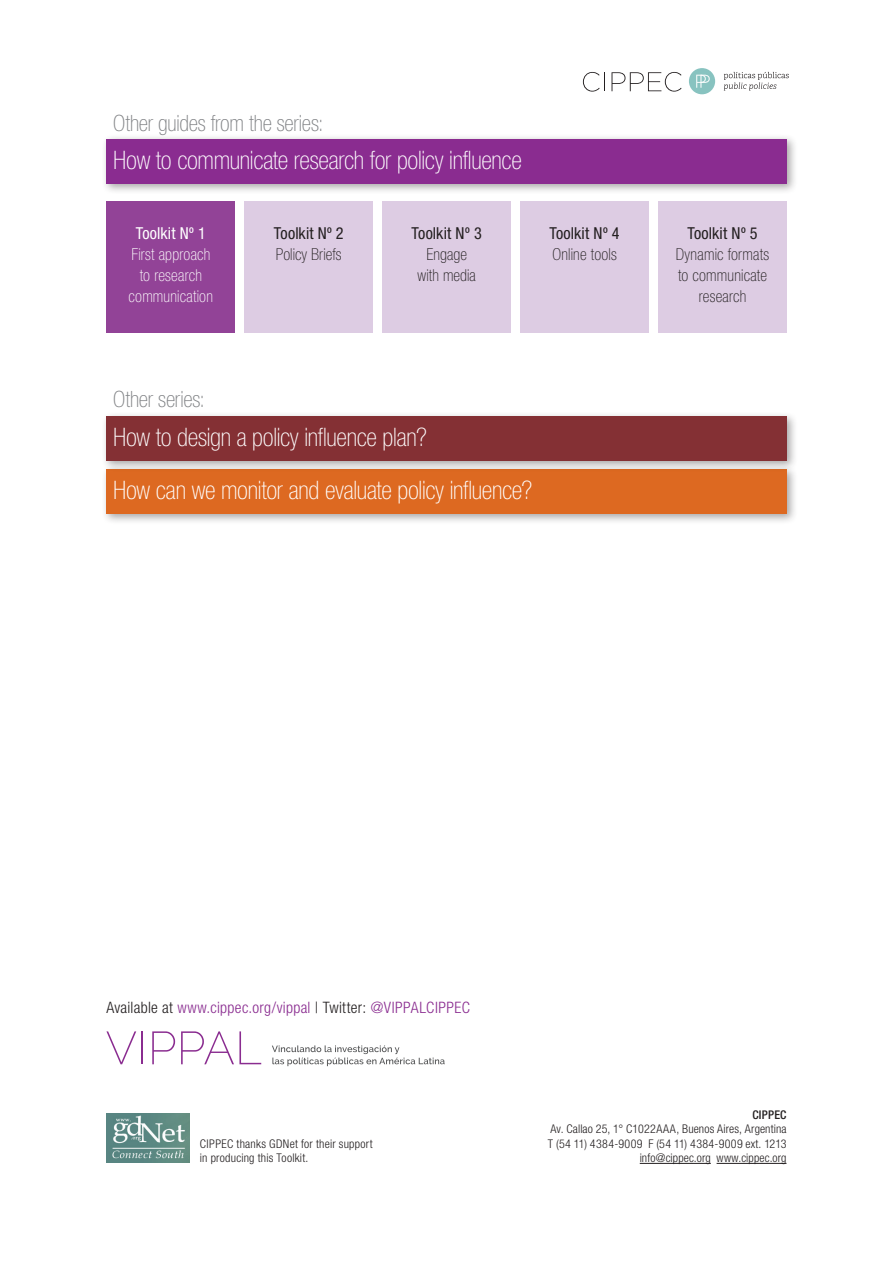
<style>
.page{position:relative;width:893px;height:1263px;background:#fff}
.page>*{position:absolute;margin:0;border:0;box-sizing:border-box;transform-origin:0 0}
.titulo_capítulo{font:100 condensed 25.5px "Helvetica Neue LT Std";letter-spacing:-.01em;color:#fff}
.titulo_capítulo-2{font:100 condensed 22.5px "Helvetica Neue LT Std";letter-spacing:-.01em;color:#808285}
.titulo_capítulo-3{font:100 condensed 16.5px/21px "Helvetica Neue LT Std";letter-spacing:.01em;color:#231f20;text-align:center}
.titulo_capítulo-4{font:condensed 16.5px "Helvetica Neue LT Std";letter-spacing:.01em;color:#231f20}
.titulo_capítulo-5{font:100 condensed 16.5px/21px "Helvetica Neue LT Std";letter-spacing:.015em;color:#fff;text-align:center}
.titulo_capítulo-6{font:condensed 16.5px "Helvetica Neue LT Std";letter-spacing:.01em;color:#fff}
.texto{font:300 condensed 15.75px "Helvetica Neue LT Std";letter-spacing:.02em;color:#8a2c90}
.texto-2{font:300 condensed 12px "Helvetica Neue LT Std";letter-spacing:.01em;color:#231f20}
.texto_viñeteado_afue{font:300 condensed 12px "Helvetica Neue LT Std";letter-spacing:.02em;color:#231f20}
.texto-3{font:300 condensed 12px "Helvetica Neue LT Std";letter-spacing:.03em;color:#231f20}
.texto-4{font:500 condensed 12px "Helvetica Neue LT Std";letter-spacing:.02em;color:#231f20}
.s1{color:#231f20}
</style>
<div class="page">
<svg style="left:583px;top:72px;width:22px;height:20px"></svg>
<svg style="left:611px;top:72px;width:71px;height:20px"></svg>
<svg style="left:724px;top:72px;width:65px;height:19px"></svg>
<div style="left:689px;top:68px;width:26px;height:26px;background:#88c3c0;border-radius:50%"></div>
<svg style="left:696px;top:75px;width:14px;height:13px"></svg>
<div style="left:382px;top:201px;width:129px;height:132px;background:#ddcce3"></div>
<div style="left:244px;top:201px;width:129px;height:132px;background:#ddcce3"></div>
<div style="left:101px;top:134px;width:697px;height:61px;background:#231f20;opacity:.4"></div>
<div style="left:107px;top:139px;width:679px;height:45px;background:#8a2c90"></div>
<hr style="left:640px;top:1163px;width:71px;height:1px;background:#231f20">
<hr style="left:717px;top:1163px;width:69px;height:1px;background:#231f20">
<img style="left:106px;top:1113px;width:84px;height:49px">
<div style="left:101px;top:464px;width:697px;height:61px;background:#231f20;opacity:.4"></div>
<div style="left:106px;top:469px;width:680px;height:45px;background:#dd6921"></div>
<div style="left:101px;top:411px;width:697px;height:61px;background:#231f20;opacity:.4"></div>
<div style="left:106px;top:416px;width:680px;height:45px;background:#843034"></div>
<svg style="left:106px;top:1031px;width:30px;height:33px"></svg>
<hr style="left:142px;top:1031px;width:1px;height:33px;background:#8a2c90">
<svg style="left:152px;top:1031px;width:23px;height:33px"></svg>
<svg style="left:181px;top:1031px;width:80px;height:33px"></svg>
<svg style="left:272px;top:1045px;width:173px;height:21px"></svg>
<div style="left:107px;top:201px;width:128px;height:132px;background:#924397"></div>
<div style="left:520px;top:201px;width:129px;height:132px;background:#ddcce3"></div>
<div style="left:658px;top:201px;width:129px;height:132px;background:#ddcce3"></div>
<p class="titulo_capítulo-2" style="left:113px;top:110px;width:212px">Other guides from the series:</p>
<p class="titulo_capítulo" style="left:113px;top:146px;width:410px">How to communicate research for policy influence</p>
<p class="titulo_capítulo-6" style="left:136px;top:224px;width:72px">Toolkit Nº 1</p>
<p class="titulo_capítulo-5" style="left:129px;top:244px;width:86px">First approach to research communication</p>
<p class="titulo_capítulo-4" style="left:274px;top:224px;width:71px">Toolkit Nº 2</p>
<p class="titulo_capítulo-3" style="left:276px;top:244px;width:67px">Policy Briefs</p>
<p class="titulo_capítulo-4" style="left:412px;top:224px;width:72px">Toolkit Nº 3</p>
<p class="titulo_capítulo-3" style="left:426px;top:244px;width:42px">Engage</p>
<p class="titulo_capítulo-3" style="left:417px;top:265px;width:60px">with media</p>
<p class="titulo_capítulo-4" style="left:549px;top:224px;width:72px">Toolkit Nº 4</p>
<p class="titulo_capítulo-3" style="left:552px;top:244px;width:66px">Online tools</p>
<p class="titulo_capítulo-2" style="left:113px;top:386px;width:93px">Other series:</p>
<p class="titulo_capítulo" style="left:113px;top:423px;width:315px">How to design a policy influence plan?</p>
<p class="titulo_capítulo" style="left:113px;top:476px;width:421px">How can we monitor and evaluate policy influence?</p>
<p class="titulo_capítulo-4" style="left:687px;top:224px;width:72px">Toolkit Nº 5</p>
<p class="titulo_capítulo-3" style="left:676px;top:244px;width:95px">Dynamic formats</p>
<p class="titulo_capítulo-3" style="left:678px;top:265px;width:91px">to communicate research</p>
<p class="texto" style="left:106px;top:998px;width:365px"><span class="s1">Available at</span> www.cippec.org/vippal <span class="s1">| Twitter:</span> @VIPPALCIPPEC</p>
<p class="texto_viñeteado_afue" style="left:200px;top:1137px;width:174px">CIPPEC thanks GDNet for their support</p>
<p class="texto_viñeteado_afue" style="left:200px;top:1151px;width:110px">in producing this Toolkit.</p>
<p class="texto-4" style="left:752px;top:1107px;width:36px">CIPPEC</p>
<p class="texto-2" style="left:551px;top:1122px;width:237px">Av. Callao 25, 1° C1022AAA, Buenos Aires, Argentina</p>
<p class="texto-3" style="left:548px;top:1137px;width:240px">T (54 11) 4384-9009 F (54 11) 4384-9009 ext. 1213</p>
<p class="texto-2" style="left:640px;top:1151px;width:148px">info@cippec.org www.cippec.org</p>
</div>
